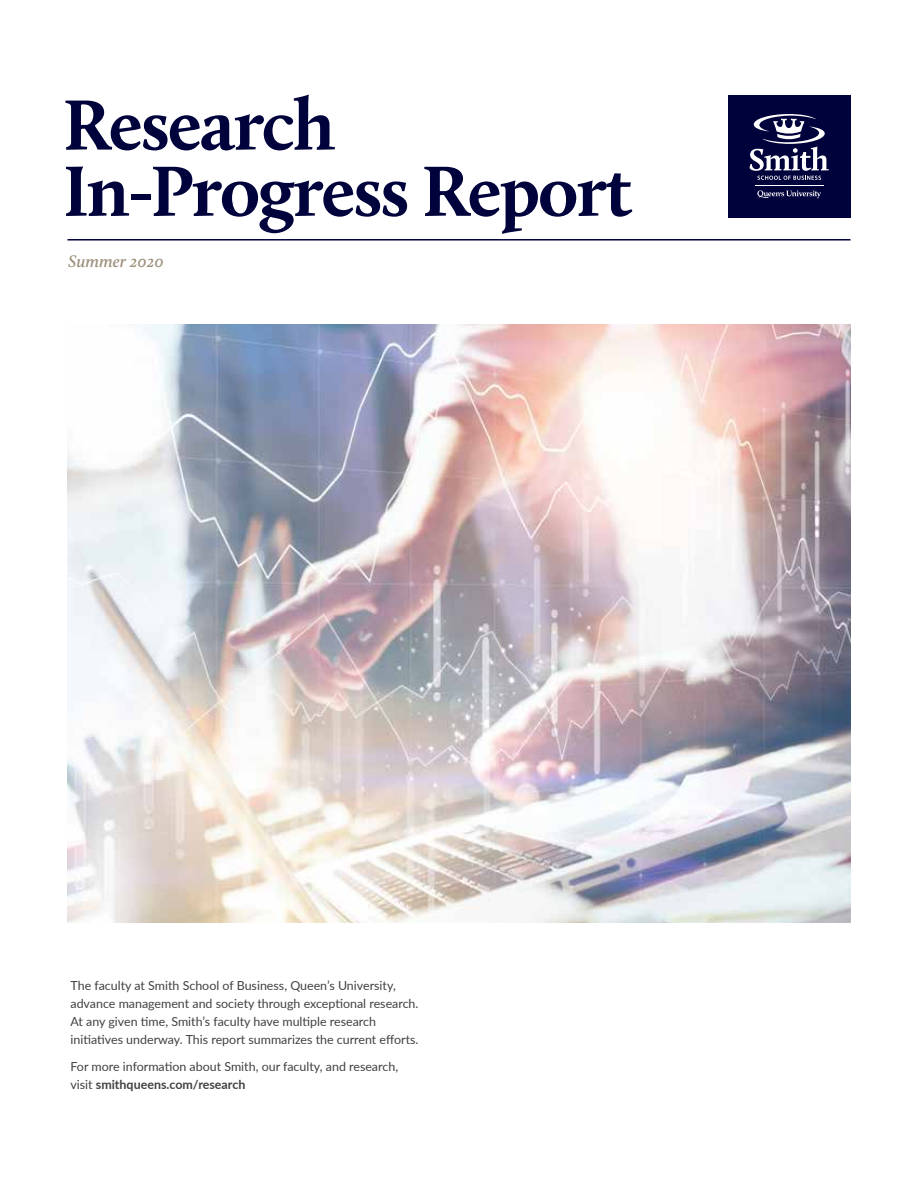
<style>
.page{position:relative;width:918px;height:1188px;background:#fff}
.page>*{position:absolute;margin:0;border:0;box-sizing:border-box;transform-origin:0 0}
.t1{font:700 73.5px/66.2px "Calluna";letter-spacing:-.025em;color:#00023b}
.t2{font:italic 600 17.25px "Calluna";letter-spacing:-.005em;color:#9e917d}
.t3{font:12.45px/18px "Lato";color:#414042}
.s1{font-weight:700}
</style>
<div class="page">
<hr style="left:68px;top:239px;width:782px;height:2px;background:#00023b">
<div style="left:728px;top:95px;width:122px;height:122px;background:#00023b"></div>
<hr style="left:755px;top:185px;width:69px;height:1px;background:#fff">
<svg style="left:757px;top:190px;width:64px;height:8px"></svg>
<svg style="left:750px;top:114px;width:79px;height:66px"></svg>
<img style="left:68px;top:324px;width:782px;height:599px">
<h1 class="t1" style="left:63px;top:91px;width:571px">Research<br>In-Progress Report</h1>
<h2 class="t2" style="left:68px;top:250px;width:97px">Summer 2020</h2>
<p class="t3" style="left:70px;top:976px;width:350px">The faculty at Smith School of Business, Queen’s University, advance management and society through exceptional research.<br>At any given time, Smith’s faculty have multiple research initiatives underway. This report summarizes the current efforts.</p>
<p class="t3" style="left:70px;top:1057px;width:329px">For more information about Smith, our faculty, and research, visit <span class="s1">smithqueens.com/research</span></p>
</div>
